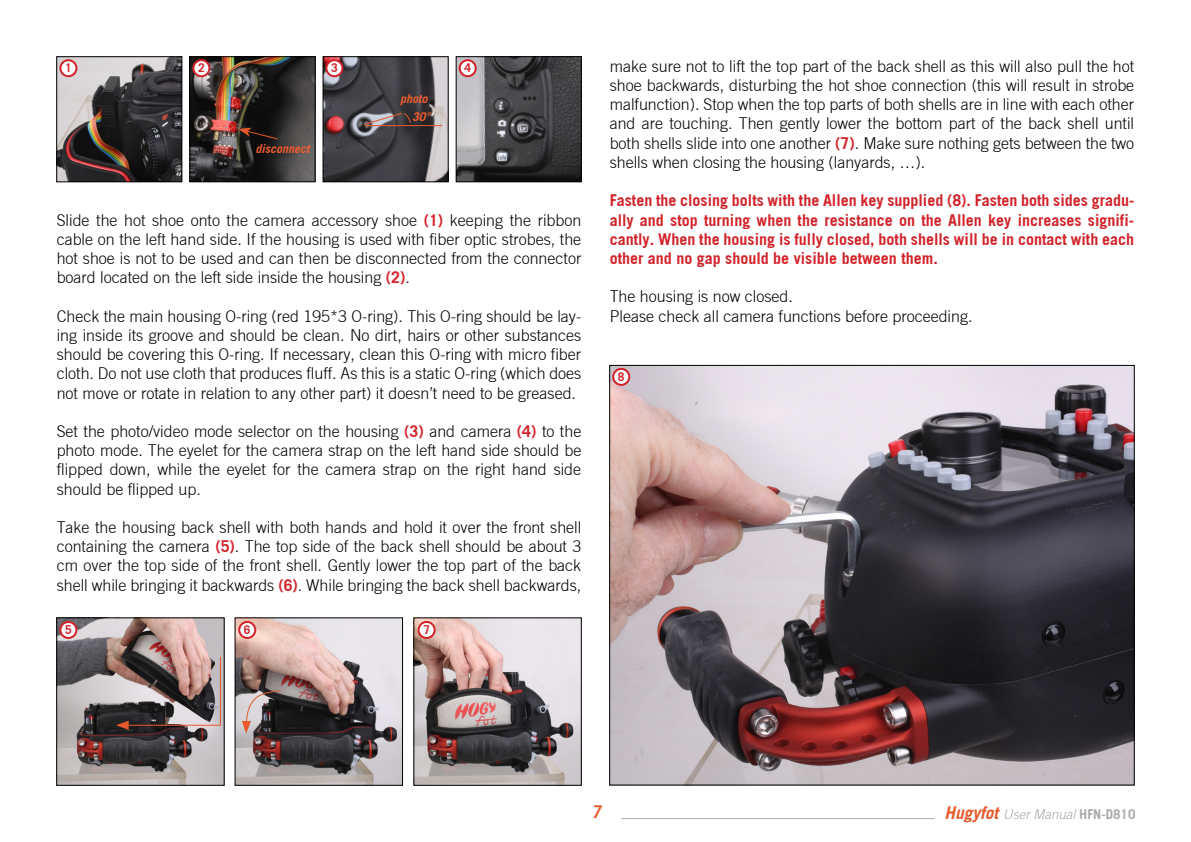
<style>
.page{position:relative;width:1191px;height:842px;background:#fff}
.page>*{position:absolute;margin:0;border:0;box-sizing:border-box;transform-origin:0 0}
.t1{font:italic 700 17.2px "Trade Gothic";color:#e6592b}
.t2{font:300 16px/19.2px "Trade Gothic";color:#000;text-align:justify}
.t3{font:700 16px/19.2px "Trade Gothic";color:#d2232a;text-align:justify}
.t4{font:italic 300 13.2px "Trade Gothic";color:#a7a9ac}
.t5{font:italic 700 12px/17.6px "Trade Gothic";color:#f15d2f;text-align:right}
.t6{font:700 12px "Trade Gothic";color:#d2232a}
.s1{font-weight:700;color:#d2232a}
.s2{font-weight:700;font-size:17.2px;color:#e6592b}
.s3{font-weight:700;font-style:normal}
</style>
<div class="page">
<hr style="left:621px;top:818px;width:313px;height:1px;background:#a7a9ac">
<img style="left:58px;top:58px;width:122px;height:122px">
<div style="left:56px;top:56px;width:126px;height:126px;border:1px solid #000"></div>
<img style="left:192px;top:58px;width:121px;height:122px">
<div style="left:190px;top:56px;width:125px;height:126px;border:1px solid #000"></div>
<img style="left:325px;top:58px;width:121px;height:122px">
<div style="left:323px;top:56px;width:125px;height:126px;border:1px solid #000"></div>
<img style="left:458px;top:58px;width:121px;height:122px">
<div style="left:456px;top:56px;width:125px;height:126px;border:1px solid #000"></div>
<div style="left:60px;top:60px;width:16px;height:16px;background:#fff;border-radius:50%"></div>
<div style="left:59px;top:59px;width:18px;height:18px;border:2px solid #d2232a;border-radius:50%"></div>
<div style="left:193px;top:60px;width:16px;height:16px;background:#fff;border-radius:50%"></div>
<div style="left:192px;top:59px;width:18px;height:18px;border:2px solid #d2232a;border-radius:50%"></div>
<div style="left:326px;top:60px;width:16px;height:16px;background:#fff;border-radius:50%"></div>
<div style="left:325px;top:59px;width:18px;height:18px;border:2px solid #d2232a;border-radius:50%"></div>
<div style="left:460px;top:60px;width:16px;height:16px;background:#fff;border-radius:50%"></div>
<div style="left:459px;top:59px;width:18px;height:18px;border:2px solid #d2232a;border-radius:50%"></div>
<img style="left:58px;top:620px;width:164px;height:163px">
<img style="left:237px;top:620px;width:164px;height:163px">
<div style="left:235px;top:618px;width:168px;height:167px;border:1px solid #000"></div>
<img style="left:415px;top:620px;width:164px;height:163px">
<div style="left:60px;top:622px;width:16px;height:16px;background:#fff;border-radius:50%"></div>
<div style="left:59px;top:621px;width:18px;height:18px;border:2px solid #d2232a;border-radius:50%"></div>
<div style="left:239px;top:622px;width:16px;height:16px;background:#fff;border-radius:50%"></div>
<div style="left:238px;top:621px;width:18px;height:18px;border:2px solid #d2232a;border-radius:50%"></div>
<div style="left:418px;top:622px;width:16px;height:16px;background:#fff;border-radius:50%"></div>
<div style="left:417px;top:621px;width:18px;height:18px;border:2px solid #d2232a;border-radius:50%"></div>
<img style="left:116px;top:656px;width:105px;height:74px">
<svg style="left:242px;top:689px;width:40px;height:45px;background:#7c706f"></svg>
<img style="left:611px;top:367px;width:521px;height:416px">
<div style="left:613px;top:369px;width:16px;height:16px;background:#fff;border-radius:50%"></div>
<div style="left:612px;top:368px;width:18px;height:18px;border:2px solid #d2232a;border-radius:50%"></div>
<svg style="left:238px;top:128px;width:40px;height:12px"></svg>
<hr style="left:365px;top:125px;width:77px;height:1px;background:#e6592b">
<svg style="left:364px;top:112px;width:47px;height:13px"></svg>
<p class="t6" style="left:65px;top:61px;width:8px">1</p>
<p class="t6" style="left:198px;top:61px;width:8px">2</p>
<p class="t6" style="left:331px;top:61px;width:8px">3</p>
<p class="t6" style="left:464px;top:61px;width:8px">4</p>
<p class="t5" style="left:255px;top:140px;width:56px">disconnect</p>
<p class="t5" style="left:400px;top:90px;width:32px">photo<br>30°</p>
<p class="t2" style="left:57px;top:210px;width:526px">Slide the hot shoe onto the camera accessory shoe <span class="s1">(1)</span> keeping the ribbon cable on the left hand side. If the housing is used with fiber optic strobes, the hot shoe is not to be used and can then be disconnected from the connector board located on the left side inside the housing <span class="s1">(2)</span>.</p>
<p class="t2" style="left:57px;top:306px;width:526px">Check the main housing O-ring (red 195*3 O-ring). This O-ring should be lay&shy;ing inside its groove and should be clean. No dirt, hairs or other substances should be covering this O-ring. If necessary, clean this O-ring with micro fiber cloth. Do not use cloth that produces fluff. As this is a static O-ring (which does not move or rotate in relation to any other part) it doesn’t need to be greased.</p>
<p class="t2" style="left:57px;top:422px;width:526px">Set the photo/video mode selector on the housing <span class="s1">(3)</span> and camera <span class="s1">(4)</span> to the photo mode. The eyelet for the camera strap on the left hand side should be flipped down, while the eyelet for the camera strap on the right hand side should be flipped up.</p>
<p class="t2" style="left:57px;top:518px;width:526px">Take the housing back shell with both hands and hold it over the front shell containing the camera <span class="s1">(5)</span>. The top side of the back shell should be about 3 cm over the top side of the front shell. Gently lower the top part of the back shell while bringing it backwards <span class="s1">(6)</span>. While bringing the back shell backwards,</p>
<p class="t6" style="left:65px;top:622px;width:8px">5</p>
<p class="t6" style="left:244px;top:622px;width:8px">6</p>
<p class="t6" style="left:423px;top:622px;width:8px">7</p>
<p class="t2" style="left:609px;top:56px;width:526px">make sure not to lift the top part of the back shell as this will also pull the hot shoe backwards, disturbing the hot shoe connection (this will result in strobe malfunction). Stop when the top parts of both shells are in line with each other and are touching. Then gently lower the bottom part of the back shell until both shells slide into one another <span class="s1">(7)</span>. Make sure nothing gets between the two shells when closing the housing (lanyards, …).</p>
<p class="t3" style="left:609px;top:191px;width:526px">Fasten the closing bolts with the Allen key supplied (8). Fasten both sides gradu&shy;ally and stop turning when the resistance on the Allen key increases signifi&shy;cantly. When the housing is fully closed, both shells will be in contact with each other and no gap should be visible between them.</p>
<p class="t2" style="left:609px;top:287px;width:364px">The housing is now closed.<br>Please check all camera functions before proceeding.</p>
<p class="t6" style="left:618px;top:369px;width:8px">8</p>
<p class="t1" style="left:591px;top:801px;width:11px">7</p>
<p class="t4" style="left:944px;top:806px;width:192px"><span class="s2">Hugyfot</span> User Manual <span class="s3">HFN-D810</span></p>
</div>
